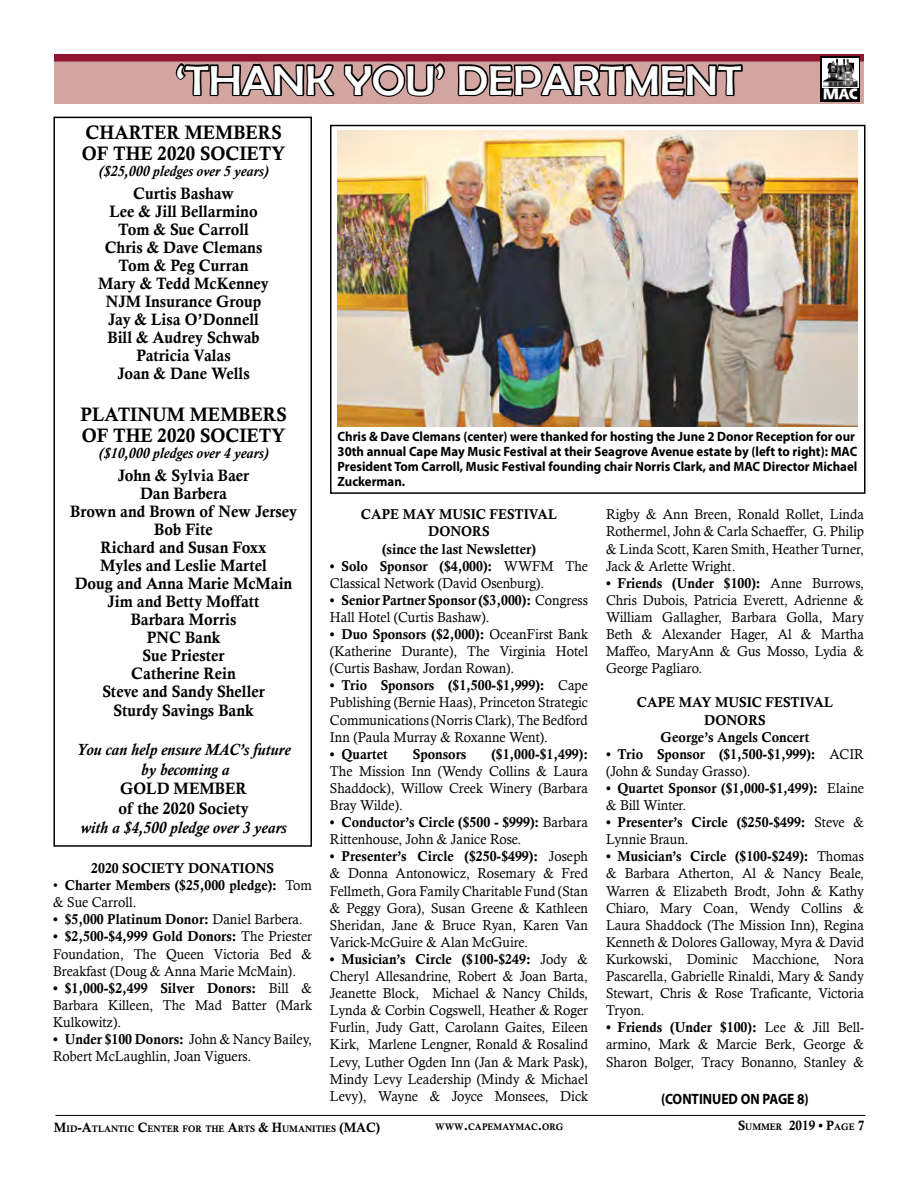
<style>
.page{position:relative;width:918px;height:1188px;background:#fff}
.page>*{position:absolute;margin:0;border:0;box-sizing:border-box;transform-origin:0 0}
.t1{font:42px "Berlin Sans FB";color:#fff;scale:1.1 1}
.t2{font:19.5px/21px "Calis MT Bol";color:#000;scale:.95 1}
.t3{font:16.5px/18px "Calis MT Bol";color:#000;text-align:center;scale:.95 1}
.t4{font:italic 700 16.5px/19.5px "Calisto";color:#000;text-align:center;scale:.95 1}
.t5{font:italic 700 15px "Calisto";color:#000;scale:.95 1}
.t6{font:700 15px "Myriad Pro";color:#000;scale:.9 1}
.t7{font:800 14.7px "Shannon";color:#fff;scale:1.08 1}
.t8{font:14.25px/17.1px "Calisto";color:#000;text-align:justify;scale:.95 1}
.t9{font:14.25px/17.1px "Calis MT Bol";color:#000;text-align:center;scale:.95 1}
.t10{font:700 13.5px/15px "Myriad Pro";color:#000;scale:.95 1}
.t11{font:13.5px "Calis MT Bol";color:#000;scale:.95 1}
.t12{font:9.45px "Calis MT Bol";color:#000;scale:.95 1}
.s1{font-family:"Calisto"}
.s2{font-size:13.5px}
.s3{font-size:9.45px}
</style>
<div class="page">
<hr style="left:56px;top:1115px;width:810px;height:1px;background:#000">
<div style="left:54px;top:55px;width:810px;height:49px;background:#d2a5a0"></div>
<div style="left:54px;top:54px;width:810px;height:8px;background:#90162f"></div>
<svg style="left:174px;top:61px;width:272px;height:36px"></svg>
<svg style="left:456px;top:61px;width:289px;height:36px"></svg>
<div style="left:821px;top:56px;width:39px;height:46px;background:#000"></div>
<div style="left:822px;top:58px;width:37px;height:30px;background:#fff"></div>
<img style="left:823px;top:59px;width:35px;height:28px">
<div style="left:53px;top:117px;width:259px;height:730px;border:2px solid #000"></div>
<div style="left:330px;top:125px;width:536px;height:369px;border:2px solid #000"></div>
<img style="left:338px;top:131px;width:519px;height:296px">
<h1 class="t1" style="left:176px;top:57px;width:516px">‘THANK YOU’ DEPARTMENT</h1>
<p class="t7" style="left:823px;top:85px;width:34px">MAC</p>
<h2 class="t2" style="left:82px;top:121px;width:216px">CHARTER MEMBERS<br>OF THE 2020 SOCIETY</h2>
<p class="t5" style="left:99px;top:162px;width:180px">($25,000 pledges over 5 years)</p>
<p class="t3" style="left:98px;top:184px;width:181px">Curtis Bashaw<br>Lee &amp; Jill Bellarmino<br>Tom &amp; Sue Carroll<br>Chris &amp; Dave Clemans<br>Tom &amp; Peg Curran<br>Mary &amp; Tedd McKenney<br>NJM Insurance Group<br>Jay &amp; Lisa O’Donnell<br>Bill &amp; Audrey Schwab<br>Patricia Valas<br>Joan &amp; Dane Wells</p>
<h2 class="t2" style="left:80px;top:403px;width:219px">PLATINUM MEMBERS<br>OF THE 2020 SOCIETY</h2>
<p class="t5" style="left:99px;top:444px;width:180px">($10,000 pledges over 4 years)</p>
<p class="t3" style="left:70px;top:466px;width:240px">John &amp; Sylvia Baer<br>Dan Barbera<br>Brown and Brown of New Jersey<br>Bob Fite<br>Richard and Susan Foxx<br>Myles and Leslie Martel<br>Doug and Anna Marie McMain<br>Jim and Betty Moffatt<br>Barbara Morris<br>PNC Bank<br>Sue Priester<br>Catherine Rein<br>Steve and Sandy Sheller</p>
<p class="t3" style="left:113px;top:702px;width:149px">Sturdy Savings Bank</p>
<p class="t4" style="left:77px;top:740px;width:227px">You can help ensure MAC’s future by becoming a</p>
<p class="t3" style="left:118px;top:779px;width:139px;line-height:19.5px;text-align:left">GOLD MEMBER of the 2020 Society</p>
<p class="t4" style="left:80px;top:818px;width:219px">with a $4,500 pledge over 3 years</p>
<p class="t9" style="left:91px;top:860px;width:194px">2020 SOCIETY DONATIONS</p>
<p class="t9" style="left:53px;top:877px;width:274px"><span class="s1">•</span> Charter Members ($25,000 pledge): <span class="s1">Tom</span></p>
<p class="t8" style="left:53px;top:894px;width:89px">&amp; Sue Carroll.</p>
<p class="t9" style="left:53px;top:911px;width:264px">• $5,000 Platinum Donor: <span class="s1">Daniel Barbera.</span></p>
<p class="t9" style="left:53px;top:928px;width:274px">• $2,500-$4,999 Gold Donors: <span class="s1">The Priester</span></p>
<p class="t8" style="left:53px;top:945px;width:274px">Foundation, The Queen Victoria Bed &amp;<br>Breakfast (Doug &amp; Anna Marie McMain).</p>
<p class="t9" style="left:53px;top:979px;width:274px">• $1,000-$2,499 Silver Donors: <span class="s1">Bill &amp;</span></p>
<p class="t8" style="left:53px;top:996px;width:274px">Barbara Killeen, The Mad Batter (Mark<br>Kulkowitz).</p>
<p class="t9" style="left:53px;top:1031px;width:274px">• Under $100 Donors: <span class="s1">John &amp; Nancy Bailey,</span></p>
<p class="t8" style="left:53px;top:1048px;width:210px">Robert McLaughlin, Joan Viguers.</p>
<p class="t10" style="left:338px;top:429px;width:549px">Chris &amp; Dave Clemans (center) were thanked for hosting the June 2 Donor Reception for our 30th annual Cape May Music Festival at their Seagrove Avenue estate by (left to right): MAC President Tom Carroll, Music Festival founding chair Norris Clark, and MAC Director Michael Zuckerman.</p>
<p class="t9" style="left:361px;top:506px;width:208px">CAPE MAY MUSIC FESTIVAL<br>DONORS<br>(since the last Newsletter)</p>
<p class="t9" style="left:330px;top:557px;width:273px">• Solo Sponsor ($4,000): <span class="s1">WWFM The</span></p>
<p class="t8" style="left:330px;top:574px;width:227px">Classical Network (David Osenburg).</p>
<p class="t9" style="left:330px;top:591px;width:273px">• Senior Partner Sponsor ($3,000): <span class="s1">Congress</span></p>
<p class="t8" style="left:330px;top:608px;width:170px">Hall Hotel (Curtis Bashaw).</p>
<p class="t9" style="left:330px;top:626px;width:273px">• Duo Sponsors ($2,000): <span class="s1">OceanFirst Bank</span></p>
<p class="t8" style="left:330px;top:643px;width:273px">(Katherine Durante), The Virginia Hotel (Curtis Bashaw, Jordan Rowan).</p>
<p class="t9" style="left:330px;top:677px;width:273px">• Trio Sponsors ($1,500-$1,999): <span class="s1">Cape</span></p>
<p class="t8" style="left:330px;top:694px;width:273px">Publishing (Bernie Haas), Princeton Strategic Communications (Norris Clark), The Bedford Inn (Paula Murray &amp; Roxanne Went).</p>
<p class="t9" style="left:330px;top:745px;width:62px">• Quartet</p>
<p class="t9" style="left:413px;top:745px;width:58px">Sponsors</p>
<p class="t9" style="left:491px;top:745px;width:103px">($1,000-$1,499):</p>
<p class="t8" style="left:330px;top:762px;width:273px">The Mission Inn (Wendy Collins &amp; Laura Shaddock), Willow Creek Winery (Barbara Bray Wilde).</p>
<p class="t9" style="left:330px;top:814px;width:273px">• Conductor’s Circle ($500 - $999): <span class="s1">Barbara</span></p>
<p class="t8" style="left:330px;top:831px;width:203px">Rittenhouse, John &amp; Janice Rose.</p>
<p class="t9" style="left:330px;top:848px;width:273px">• Presenter’s Circle ($250-$499): <span class="s1">Joseph</span></p>
<p class="t8" style="left:330px;top:865px;width:273px">&amp; Donna Antonowicz, Rosemary &amp; Fred Fellmeth, Gora Family Charitable Fund (Stan &amp; Peggy Gora), Susan Greene &amp; Kathleen Sheridan, Jane &amp; Bruce Ryan, Karen Van Varick-McGuire &amp; Alan McGuire.</p>
<p class="t9" style="left:330px;top:951px;width:273px">• Musician’s Circle ($100-$249: <span class="s1">Jody &amp;</span></p>
<p class="t8" style="left:330px;top:968px;width:273px">Cheryl Allesandrine, Robert &amp; Joan Barta, Jeanette Block, Michael &amp; Nancy Childs, Lynda &amp; Corbin Cogswell, Heather &amp; Roger Furlin, Judy Gatt, Carolann Gaites, Eileen Kirk, Marlene Lengner, Ronald &amp; Rosalind Levy, Luther Ogden Inn (Jan &amp; Mark Pask), Mindy Levy Leadership (Mindy &amp; Michael Levy), Wayne &amp; Joyce Monsees, Dick</p>
<p class="t8" style="left:606px;top:506px;width:273px">Rigby &amp; Ann Breen, Ronald Rollet, Linda Rothermel, John &amp; Carla Schaeffer, G. Philip &amp; Linda Scott, Karen Smith, Heather Turner, Jack &amp; Arlette Wright.</p>
<p class="t9" style="left:606px;top:574px;width:273px">• Friends (Under $100): <span class="s1">Anne Burrows,</span></p>
<p class="t8" style="left:606px;top:591px;width:273px">Chris Dubois, Patricia Everett, Adrienne &amp; William Gallagher, Barbara Golla, Mary Beth &amp; Alexander Hager, Al &amp; Martha Maffeo, MaryAnn &amp; Gus Mosso, Lydia &amp; George Pagliaro.</p>
<p class="t9" style="left:637px;top:694px;width:208px">CAPE MAY MUSIC FESTIVAL<br>DONORS<br>George’s Angels Concert</p>
<p class="t9" style="left:606px;top:745px;width:273px">• Trio Sponsor ($1,500-$1,999): <span class="s1">ACIR</span></p>
<p class="t8" style="left:606px;top:762px;width:154px">(John &amp; Sunday Grasso).</p>
<p class="t9" style="left:606px;top:780px;width:273px">• Quartet Sponsor ($1,000-$1,499): <span class="s1">Elaine</span></p>
<p class="t8" style="left:606px;top:797px;width:86px">&amp; Bill Winter.</p>
<p class="t9" style="left:606px;top:814px;width:273px">• Presenter’s Circle ($250-$499: <span class="s1">Steve &amp;</span></p>
<p class="t8" style="left:606px;top:831px;width:88px">Lynnie Braun.</p>
<p class="t9" style="left:606px;top:848px;width:273px">• Musician’s Circle ($100-$249): <span class="s1">Thomas</span></p>
<p class="t8" style="left:606px;top:865px;width:273px">&amp; Barbara Atherton, Al &amp; Nancy Beale, Warren &amp; Elizabeth Brodt, John &amp; Kathy Chiaro, Mary Coan, Wendy Collins &amp; Laura Shaddock (The Mission Inn), Regina Kenneth &amp; Dolores Galloway, Myra &amp; David Kurkowski, Dominic Macchione, Nora Pascarella, Gabrielle Rinaldi, Mary &amp; Sandy Stewart, Chris &amp; Rose Traficante, Victoria Tryon.</p>
<p class="t9" style="left:606px;top:1019px;width:273px">• Friends (Under $100): <span class="s1">Lee &amp; Jill Bell-</span></p>
<p class="t8" style="left:606px;top:1036px;width:273px">armino, Mark &amp; Marcie Berk, George &amp;<br>Sharon Bolger, Tracy Bonanno, Stanley &amp;</p>
<p class="t6" style="left:661px;top:1090px;width:166px">(CONTINUED ON PAGE 8)</p>
<p class="t12" style="left:54px;top:1123px;width:318px"><span class="s2">M</span>ID<span class="s2">-A</span>TLANTIC <span class="s2">C</span>ENTER FOR THE <span class="s2">A</span>RTS <span class="s2">&amp; H</span>UMANITIES <span class="s2">(MAC</span></p>
<p class="t11" style="left:376px;top:1119px;width:6px">)</p>
<p class="t12" style="left:435px;top:1121px;width:137px">WWW<span class="s2">.</span>CAPEMAYMAC<span class="s2">.</span>ORG</p>
<p class="t11" style="left:738px;top:1118px;width:134px">S<span class="s3">UMMER</span> 2019 • P<span class="s3">AGE</span> 7</p>
</div>
